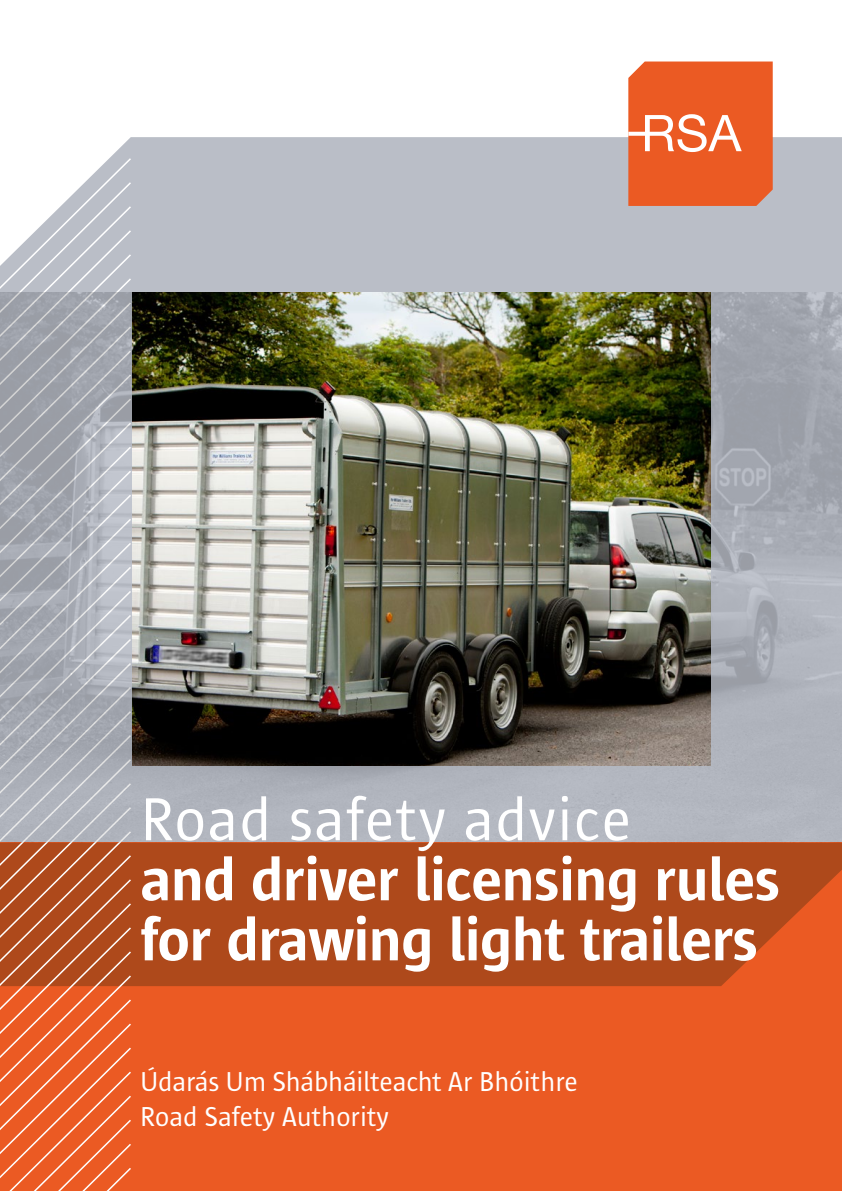
<style>
.page{position:relative;width:842px;height:1191px;background:#fff}
.page>*{position:absolute;margin:0;border:0;box-sizing:border-box;transform-origin:0 0}
.t1{font:600 62px/60px "Sun Sans";color:#fff}
.t2{font:62px "Sun Sans";letter-spacing:.02em;color:#fff}
.t3{font:28px/34.6px "Sun Sans";letter-spacing:-.005em;color:#fff}
</style>
<div class="page">
<div style="left:133px;top:137px;width:709px;height:155px;background:#babec7"></div>
<div style="left:0;top:843px;width:842px;height:348px;background:#eb5a23"></div>
<svg style="left:133px;top:843px;width:709px;height:143px;background:#b24a1b"></svg>
<svg style="left:628px;top:61px;width:145px;height:145px;background:#ec6836"></svg>
<svg style="left:0;top:137px;width:133px;height:1054px"></svg>
<img style="left:0;top:292px;width:842px;height:551px">
<img style="left:132px;top:292px;width:579px;height:473px">
<h1 class="t2" style="left:140px;top:787px;width:493px">Road safety advice</h1>
<h1 class="t1" style="left:140px;top:850px;width:641px">and driver licensing rules for drawing light trailers</h1>
<p class="t3" style="left:140px;top:1065px;width:439px">Údarás Um Shábháilteacht Ar Bhóithre<br>Road Safety Authority</p>
</div>
